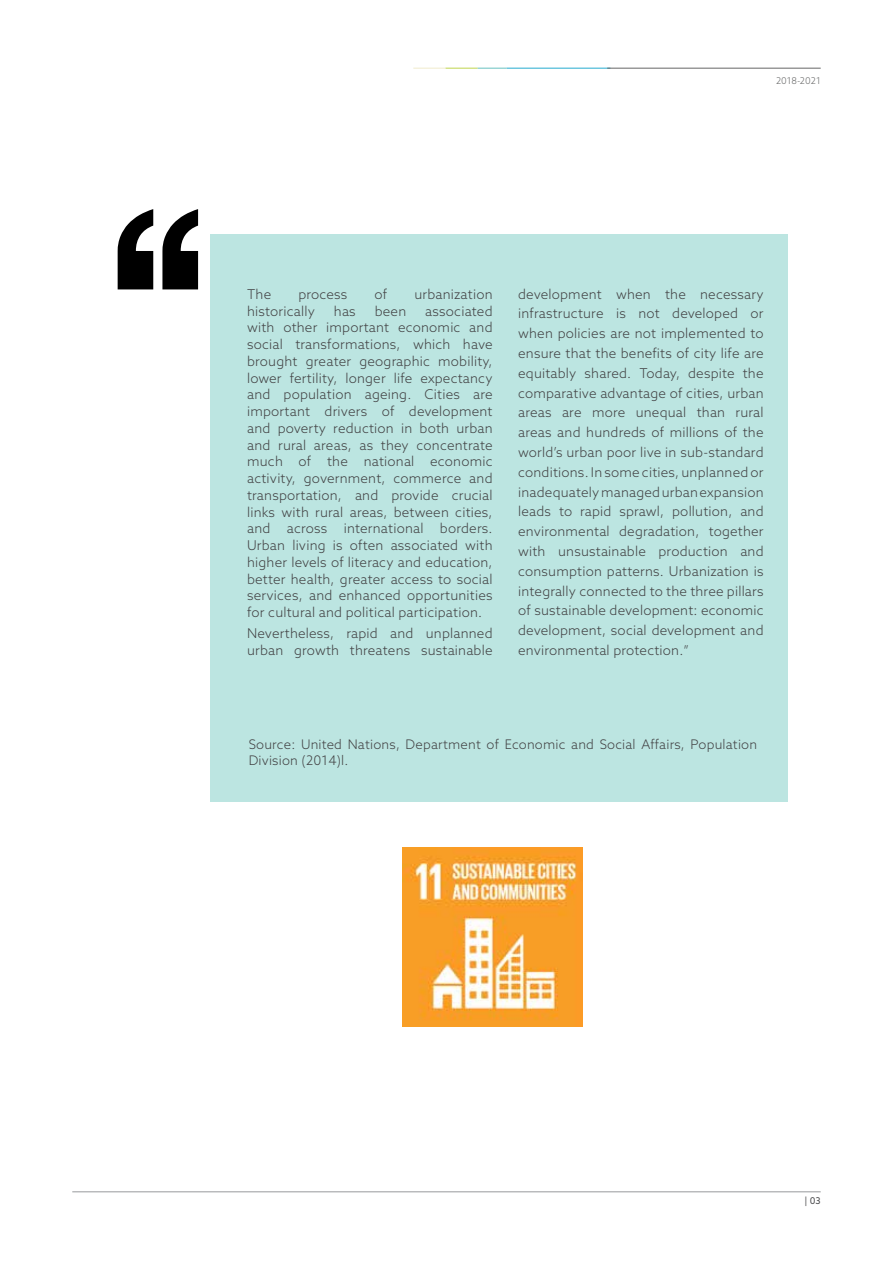
<style>
.page{position:relative;width:893px;height:1263px;background:#fff}
.page>*{position:absolute;margin:0;border:0;box-sizing:border-box;transform-origin:0 0}
.t1{font:300 13.5px/16.8px "Azo Sans";letter-spacing:.015em;color:#414042;text-align:justify}
.t2{font:300 13.2px/16.5px "Azo Sans";letter-spacing:.015em;color:#414042}
.t3{font:300 9.3px "Azo Sans";color:#666767}
.t4{font:9.3px "Azo Sans";color:#4d4d4f}
.s1{font-size:13.2px}
</style>
<div class="page">
<hr style="left:72px;top:1191px;width:749px;height:1px;background:#97999c">
<hr style="left:507px;top:68px;width:103px;height:1px;background:#26abcf">
<hr style="left:477px;top:68px;width:30px;height:1px;background:#68c1c0">
<hr style="left:445px;top:68px;width:32px;height:1px;background:#bfd44d">
<hr style="left:607px;top:68px;width:214px;height:1px;background:#666767">
<hr style="left:413px;top:68px;width:32px;height:1px;background:#f0ebcc">
<div style="left:210px;top:235px;width:578px;height:567px;background:#bce5e1"></div>
<svg style="left:118px;top:209px;width:80px;height:80px"></svg>
<img style="left:403px;top:847px;width:179px;height:180px">
<p class="t3" style="left:776px;top:74px;width:46px">2018-2021</p>
<p class="t1" style="left:247px;top:285px;width:26px">The</p>
<p class="t1" style="left:298px;top:285px;width:51px">process</p>
<p class="t1" style="left:375px;top:285px;width:14px">of</p>
<p class="t1" style="left:414px;top:285px;width:80px">urbanization</p>
<p class="t1" style="left:247px;top:302px;width:69px">historically</p>
<p class="t1" style="left:334px;top:302px;width:23px">has</p>
<p class="t1" style="left:375px;top:302px;width:33px">been</p>
<p class="t1" style="left:247px;top:302px;width:247px;text-indent:178px">associated with other important economic and social transformations, which have brought greater geographic mobility, lower fertility, longer life expectancy and population ageing. Cities are important drivers of development and poverty reduction in both urban and rural areas, as they concentrate much of the national economic activity, government, commerce and transportation, and provide crucial links with rural areas, between cities, and across international borders.<br>Urban living is often associated with higher levels of literacy and education, better health, greater access to social services, and enhanced opportunities for cultural and political participation.</p>
<p class="t1" style="left:247px;top:625px;width:247px">Nevertheless, rapid and unplanned urban growth threatens sustainable</p>
<p class="t1" style="left:518px;top:284px;width:247px;line-height:19.8px">development when the necessary infrastructure is not developed or when policies are not implemented to ensure that the benefits of city life are equitably shared. Today, despite the comparative advantage of cities, urban areas are more unequal than rural areas and hundreds of millions of the world’s urban poor live in sub-standard conditions. In some cities, unplanned or inadequately managed urban expansion leads to rapid sprawl, pollution, and environmental degradation, together with unsustainable production and consumption patterns. Urbanization is integrally connected to the three pillars of sustainable development: economic development, social development and environmental protection.<span class="s1">”</span></p>
<p class="t2" style="left:249px;top:736px;width:510px">Source: United Nations, Department of Economic and Social Affairs, Population<br>Division (2014)l.</p>
<p class="t4" style="left:804px;top:1195px;width:18px">| 03</p>
</div>
